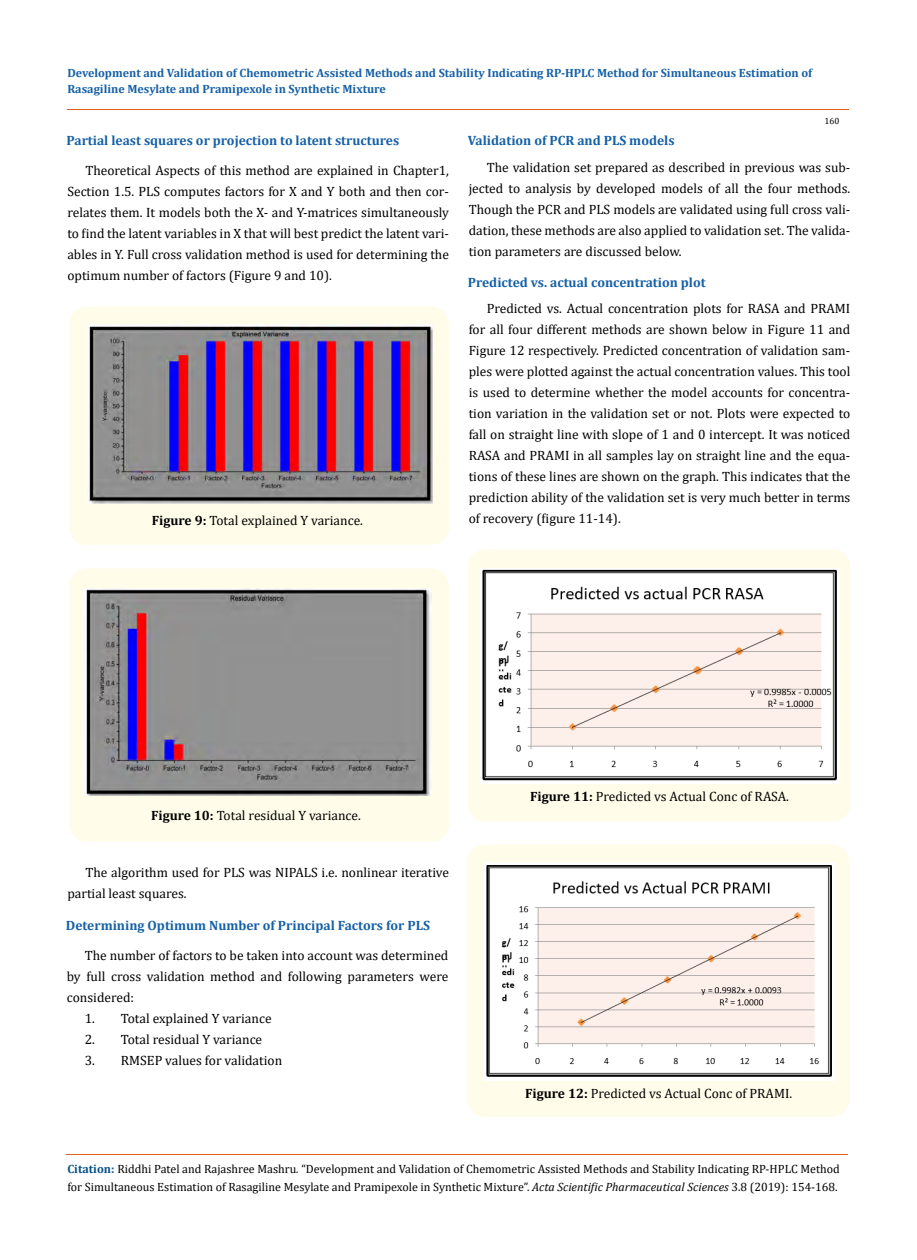
<style>
.page{position:relative;width:917px;height:1260px;background:#fff}
.page>*{position:absolute;margin:0;border:0;box-sizing:border-box;transform-origin:0 0}
.t1{font:13.5px/21px "Cambria";color:#000;text-align:justify}
.t2{font:700 13.5px "Cambria";color:#1560a6}
.t3{font:12px/18px "Cambria";color:#000}
.t4{font:700 12px/16.5px "Cambria";color:#1560a6}
.t5{font:9px "Cambria";color:#000}
.s1{font-weight:700}
.s2{font-weight:700;color:#035089}
.s3{font-style:italic}
</style>
<div class="page">
<hr style="left:66px;top:1154px;width:781px;height:1px;background:#e05d1a">
<hr style="left:67px;top:110px;width:781px;height:1px;background:#e05d1a">
<div style="left:69px;top:307px;width:380px;height:238px;background:#fffde9;border-radius:18px"></div>
<img style="left:87px;top:324px;width:345px;height:180px">
<div style="left:69px;top:568px;width:380px;height:274px;background:#fffde9;border-radius:18px"></div>
<img style="left:84px;top:588px;width:347px;height:207px">
<div style="left:468px;top:549px;width:382px;height:273px;background:#fffde9;border-radius:18px"></div>
<img style="left:480px;top:568px;width:360px;height:216px">
<div style="left:467px;top:844px;width:382px;height:273px;background:#fffde9;border-radius:18px"></div>
<img style="left:484px;top:862px;width:350px;height:218px">
<p class="t4" style="left:67px;top:64px;width:746px">Development and Validation of Chemometric Assisted Methods and Stability Indicating RP-HPLC Method for Simultaneous Estimation of<br>Rasagiline Mesylate and Pramipexole in Synthetic Mixture</p>
<p class="t2" style="left:66px;top:131px;width:334px">Partial least squares or projection to latent structures</p>
<p class="t2" style="left:468px;top:131px;width:208px">Validation of PCR and PLS models</p>
<p class="t5" style="left:824px;top:116px;width:16px">160</p>
<p class="t1" style="left:67px;top:160px;width:383px;text-indent:18px">Theoretical Aspects of this method are explained in Chapter1, Section 1.5. PLS computes factors for X and Y both and then cor&shy;relates them. It models both the X- and Y-matrices simultaneously to find the latent variables in X that will best predict the latent vari&shy;ables in Y. Full cross validation method is used for determining the optimum number of factors (Figure 9 and 10).</p>
<p class="t1" style="left:152px;top:510px;width:213px"><span class="s1">Figure 9:</span> Total explained Y variance.</p>
<p class="t1" style="left:468px;top:157px;width:383px;text-indent:18px">The validation set prepared as described in previous was sub&shy;jected to analysis by developed models of all the four methods.<br>Though the PCR and PLS models are validated using full cross vali&shy;dation, these methods are also applied to validation set. The valida&shy;tion parameters are discussed below.</p>
<p class="t2" style="left:468px;top:272px;width:239px">Predicted vs. actual concentration plot</p>
<p class="t1" style="left:468px;top:298px;width:383px;text-indent:18px">Predicted vs. Actual concentration plots for RASA and PRAMI for all four different methods are shown below in Figure 11 and Figure 12 respectively. Predicted concentration of validation sam&shy;ples were plotted against the actual concentration values. This tool is used to determine whether the model accounts for concentra&shy;tion variation in the validation set or not. Plots were expected to fall on straight line with slope of 1 and 0 intercept. It was noticed RASA and PRAMI in all samples lay on straight line and the equa&shy;tions of these lines are shown on the graph. This indicates that the prediction ability of the validation set is very much better in terms of recovery (figure 11-14).</p>
<p class="t1" style="left:151px;top:805px;width:211px"><span class="s1">Figure 10:</span> Total residual Y variance.</p>
<p class="t1" style="left:67px;top:862px;width:383px;text-indent:18px">The algorithm used for PLS was NIPALS i.e. nonlinear iterative partial least squares.</p>
<p class="t2" style="left:66px;top:916px;width:365px">Determining Optimum Number of Principal Factors for PLS</p>
<p class="t1" style="left:67px;top:945px;width:383px;text-indent:18px">The number of factors to be taken into account was determined by full cross validation method and following parameters were considered:</p>
<p class="t1" style="left:85px;top:1008px;width:188px">1. Total explained Y variance</p>
<p class="t1" style="left:85px;top:1029px;width:179px">2. Total residual Y variance</p>
<p class="t1" style="left:85px;top:1050px;width:199px">3. RMSEP values for validation</p>
<p class="t1" style="left:530px;top:786px;width:260px"><span class="s1">Figure 11:</span> Predicted vs Actual Conc of RASA.</p>
<p class="t1" style="left:525px;top:1083px;width:268px"><span class="s1">Figure 12:</span> Predicted vs Actual Conc of PRAMI.</p>
<p class="t3" style="left:67px;top:1159px;width:773px"><span class="s2">Citation:</span> Riddhi Patel and Rajashree Mashru<span class="s3">.</span> “Development and Validation of Chemometric Assisted Methods and Stability Indicating RP-HPLC Method for Simultaneous Estimation of Rasagiline Mesylate and Pramipexole in Synthetic Mixture”. <span class="s3">Acta Scientific Pharmaceutical Sciences</span> 3.8 (2019): 154-168.</p>
</div>
